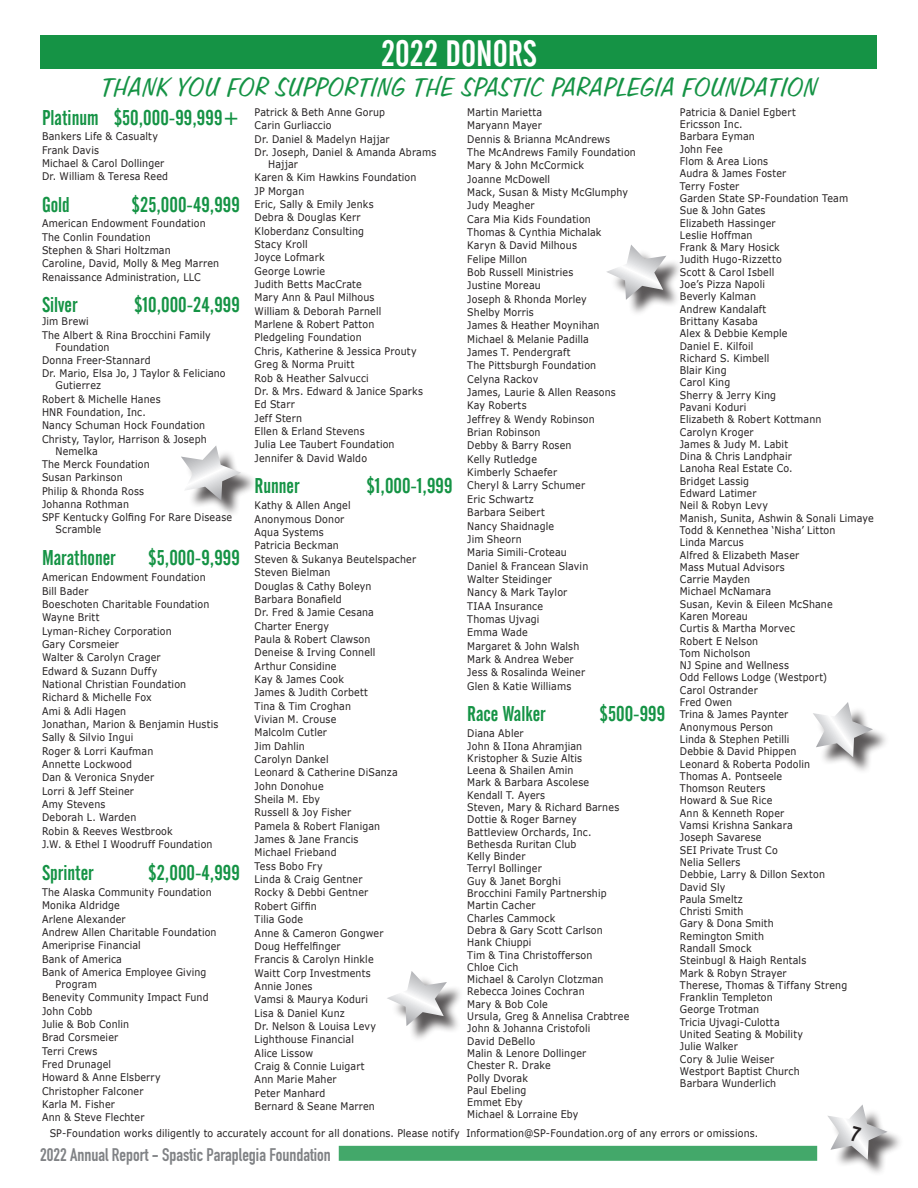
<style>
.page{position:relative;width:918px;height:1188px;background:#fff}
.page>*{position:absolute;margin:0;border:0;box-sizing:border-box;transform-origin:0 0}
.t1{font:36.3px "Alternate Gothic No 2 BT";color:#fff}
.t2{font:30px "Freehand 575 BT Regular B";color:#159345}
.t3{font:21.15px "Alternate Gothic No 2 BT";color:#159345}
.t4{font:700 18px "DIN Condensed";color:#808285}
.t5{font:10.5px/13.4px "Verdana";letter-spacing:.015em;color:#231f20;scale:.9 1}
</style>
<div class="page">
<div style="left:831px;top:1108px;width:74px;height:69px;background:#231f20;opacity:.75"></div>
<div style="left:610px;top:248px;width:74px;height:69px;background:#231f20;opacity:.75"></div>
<svg style="left:606px;top:245px;width:60px;height:55px"></svg>
<div style="left:184px;top:449px;width:74px;height:69px;background:#231f20;opacity:.75"></div>
<svg style="left:181px;top:446px;width:60px;height:55px"></svg>
<div style="left:390px;top:974px;width:74px;height:69px;background:#231f20;opacity:.75"></div>
<svg style="left:387px;top:971px;width:60px;height:55px"></svg>
<div style="left:816px;top:705px;width:74px;height:69px;background:#231f20;opacity:.75"></div>
<svg style="left:813px;top:702px;width:60px;height:55px"></svg>
<div style="left:339px;top:1146px;width:478px;height:15px;background:#43a86a"></div>
<div style="left:40px;top:35px;width:838px;height:34px;background:#159345"></div>
<svg style="left:828px;top:1105px;width:60px;height:55px"></svg>
<h1 class="t1" style="left:381px;top:33px;width:157px">2022 DONORS</h1>
<h2 class="t2" style="left:101px;top:71px;width:718px">THANK YOU FOR SUPPORTING THE SPASTIC PARAPLEGIA FOUNDATION</h2>
<h3 class="t3" style="left:42px;top:106px;width:200px">Platinum $50,000-99,999+</h3>
<p class="t5" style="left:42px;top:130px;width:142px">Bankers Life &amp; Casualty<br>Frank Davis<br>Michael &amp; Carol Dollinger<br>Dr. William &amp; Teresa Reed</p>
<h3 class="t3" style="left:42px;top:193px;width:29px">Gold</h3>
<h3 class="t3" style="left:132px;top:193px;width:110px">$25,000-49,999</h3>
<p class="t5" style="left:42px;top:217px;width:198px">American Endowment Foundation<br>The Conlin Foundation<br>Stephen &amp; Shari Holtzman<br>Caroline, David, Molly &amp; Meg Marren<br>Renaissance Administration, LLC</p>
<h3 class="t3" style="left:42px;top:293px;width:37px">Silver</h3>
<h3 class="t3" style="left:134px;top:293px;width:107px">$10,000-24,999</h3>
<p class="t5" style="left:42px;top:315px;width:189px">Jim Brewi<br>The Albert &amp; Rina Brocchini Family</p>
<p class="t5" style="left:42px;top:340px;width:206px;text-indent:14px">Foundation<br>Donna Freer-Stannard<br>Dr. Mario, Elsa Jo, J Taylor &amp; Feliciano</p>
<p class="t5" style="left:42px;top:379px;width:185px;text-indent:14px">Gutierrez<br>Robert &amp; Michelle Hanes<br>HNR Foundation, Inc.<br>Nancy Schuman Hock Foundation<br>Christy, Taylor, Harrison &amp; Joseph</p>
<p class="t5" style="left:42px;top:444px;width:213px;text-indent:14px">Nemelka<br>The Merck Foundation<br>Susan Parkinson<br>Philip &amp; Rhonda Ross<br>Johanna Rothman<br>SPF Kentucky Golfing For Rare Disease</p>
<p class="t5" style="left:56px;top:523px;width:52px">Scramble</p>
<h3 class="t3" style="left:42px;top:546px;width:75px">Marathoner</h3>
<h3 class="t3" style="left:148px;top:546px;width:93px">$5,000-9,999</h3>
<p class="t5" style="left:42px;top:571px;width:197px">American Endowment Foundation<br>Bill Bader<br>Boeschoten Charitable Foundation<br>Wayne Britt<br>Lyman-Richey Corporation<br>Gary Corsmeier<br>Walter &amp; Carolyn Crager<br>Edward &amp; Suzann Duffy<br>National Christian Foundation<br>Richard &amp; Michelle Fox<br>Ami &amp; Adli Hagen<br>Jonathan, Marion &amp; Benjamin Hustis<br>Sally &amp; Silvio Ingui<br>Roger &amp; Lorri Kaufman<br>Annette Lockwood<br>Dan &amp; Veronica Snyder<br>Lorri &amp; Jeff Steiner<br>Amy Stevens<br>Deborah L. Warden<br>Robin &amp; Reeves Westbrook<br>J.W. &amp; Ethel I Woodruff Foundation</p>
<h3 class="t3" style="left:42px;top:860px;width:53px">Sprinter</h3>
<h3 class="t3" style="left:148px;top:860px;width:93px">$2,000-4,999</h3>
<p class="t5" style="left:42px;top:886px;width:196px">The Alaska Community Foundation<br>Monika Aldridge<br>Arlene Alexander<br>Andrew Allen Charitable Foundation<br>Ameriprise Financial<br>Bank of America<br>Bank of America Employee Giving</p>
<p class="t5" style="left:42px;top:978px;width:187px;text-indent:14px">Program<br>Benevity Community Impact Fund<br>John Cobb<br>Julie &amp; Bob Conlin<br>Brad Corsmeier<br>Terri Crews<br>Fred Drunagel<br>Howard &amp; Anne Elsberry<br>Christopher Falconer<br>Karla M. Fisher<br>Ann &amp; Steve Flechter</p>
<p class="t5" style="left:255px;top:106px;width:203px">Patrick &amp; Beth Anne Gorup<br>Carin Gurliaccio<br>Dr. Daniel &amp; Madelyn Hajjar<br>Dr. Joseph, Daniel &amp; Amanda Abrams</p>
<p class="t5" style="left:255px;top:158px;width:189px;text-indent:14px">Hajjar<br>Karen &amp; Kim Hawkins Foundation<br>JP Morgan<br>Eric, Sally &amp; Emily Jenks<br>Debra &amp; Douglas Kerr<br>Kloberdanz Consulting<br>Stacy Kroll<br>Joyce Lofmark<br>George Lowrie<br>Judith Betts MacCrate<br>Mary Ann &amp; Paul Milhous<br>William &amp; Deborah Parnell<br>Marlene &amp; Robert Patton<br>Pledgeling Foundation<br>Chris, Katherine &amp; Jessica Prouty<br>Greg &amp; Norma Pruitt<br>Rob &amp; Heather Salvucci<br>Dr. &amp; Mrs. Edward &amp; Janice Sparks<br>Ed Starr<br>Jeff Stern<br>Ellen &amp; Erland Stevens<br>Julia Lee Taubert Foundation<br>Jennifer &amp; David Waldo</p>
<h3 class="t3" style="left:255px;top:474px;width:47px">Runner</h3>
<h3 class="t3" style="left:367px;top:474px;width:88px">$1,000-1,999</h3>
<p class="t5" style="left:255px;top:499px;width:181px">Kathy &amp; Allen Angel<br>Anonymous Donor<br>Aqua Systems<br>Patricia Beckman<br>Steven &amp; Sukanya Beutelspacher<br>Steven Bielman<br>Douglas &amp; Cathy Boleyn<br>Barbara Bonafield<br>Dr. Fred &amp; Jamie Cesana<br>Charter Energy<br>Paula &amp; Robert Clawson<br>Deneise &amp; Irving Connell<br>Arthur Considine<br>Kay &amp; James Cook<br>James &amp; Judith Corbett<br>Tina &amp; Tim Croghan<br>Vivian M. Crouse<br>Malcolm Cutler<br>Jim Dahlin<br>Carolyn Dankel<br>Leonard &amp; Catherine DiSanza<br>John Donohue<br>Sheila M. Eby<br>Russell &amp; Joy Fisher<br>Pamela &amp; Robert Flanigan<br>James &amp; Jane Francis<br>Michael Frieband<br>Tess Bobo Fry<br>Linda &amp; Craig Gentner<br>Rocky &amp; Debbi Gentner<br>Robert Giffin<br>Tilia Gode<br>Anne &amp; Cameron Gongwer<br>Doug Heffelfinger<br>Francis &amp; Carolyn Hinkle<br>Waitt Corp Investments<br>Annie Jones<br>Vamsi &amp; Maurya Koduri<br>Lisa &amp; Daniel Kunz<br>Dr. Nelson &amp; Louisa Levy<br>Lighthouse Financial<br>Alice Lissow<br>Craig &amp; Connie Luigart<br>Ann Marie Maher<br>Peter Manhard<br>Bernard &amp; Seane Marren</p>
<p class="t5" style="left:467px;top:105px;width:189px">Martin Marietta<br>Maryann Mayer<br>Dennis &amp; Brianna McAndrews<br>The McAndrews Family Foundation<br>Mary &amp; John McCormick<br>Joanne McDowell<br>Mack, Susan &amp; Misty McGlumphy<br>Judy Meagher<br>Cara Mia Kids Foundation<br>Thomas &amp; Cynthia Michalak<br>Karyn &amp; David Milhous<br>Felipe Millon<br>Bob Russell Ministries<br>Justine Moreau<br>Joseph &amp; Rhonda Morley<br>Shelby Morris<br>James &amp; Heather Moynihan<br>Michael &amp; Melanie Padilla<br>James T. Pendergraft<br>The Pittsburgh Foundation<br>Celyna Rackov<br>James, Laurie &amp; Allen Reasons<br>Kay Roberts<br>Jeffrey &amp; Wendy Robinson<br>Brian Robinson<br>Debby &amp; Barry Rosen<br>Kelly Rutledge<br>Kimberly Schaefer<br>Cheryl &amp; Larry Schumer<br>Eric Schwartz<br>Barbara Seibert<br>Nancy Shaidnagle<br>Jim Sheorn<br>Maria Simili-Croteau<br>Daniel &amp; Francean Slavin<br>Walter Steidinger<br>Nancy &amp; Mark Taylor<br>TIAA Insurance<br>Thomas Ujvagi<br>Emma Wade<br>Margaret &amp; John Walsh<br>Mark &amp; Andrea Weber<br>Jess &amp; Rosalinda Weiner<br>Glen &amp; Katie Williams</p>
<h3 class="t3" style="left:467px;top:702px;width:80px">Race Walker</h3>
<h3 class="t3" style="left:600px;top:702px;width:67px">$500-999</h3>
<p class="t5" style="left:467px;top:727px;width:182px;line-height:12.3px">Diana Abler<br>John &amp; IIona Ahramjian<br>Kristopher &amp; Suzie Altis<br>Leena &amp; Shailen Amin<br>Mark &amp; Barbara Ascolese<br>Kendall T. Ayers<br>Steven, Mary &amp; Richard Barnes<br>Dottie &amp; Roger Barney<br>Battleview Orchards, Inc.<br>Bethesda Ruritan Club<br>Kelly Binder<br>Terryl Bollinger<br>Guy &amp; Janet Borghi<br>Brocchini Family Partnership<br>Martin Cacher<br>Charles Cammock<br>Debra &amp; Gary Scott Carlson<br>Hank Chiuppi<br>Tim &amp; Tina Christofferson<br>Chloe Cich<br>Michael &amp; Carolyn Clotzman<br>Rebecca Joines Cochran<br>Mary &amp; Bob Cole<br>Ursula, Greg &amp; Annelisa Crabtree<br>John &amp; Johanna Cristofoli<br>David DeBello<br>Malin &amp; Lenore Dollinger<br>Chester R. Drake<br>Polly Dvorak<br>Paul Ebeling<br>Emmet Eby<br>Michael &amp; Lorraine Eby</p>
<p class="t5" style="left:680px;top:106px;width:217px;line-height:12.3px">Patricia &amp; Daniel Egbert<br>Ericsson Inc.<br>Barbara Eyman<br>John Fee<br>Flom &amp; Area Lions<br>Audra &amp; James Foster<br>Terry Foster<br>Garden State SP-Foundation Team<br>Sue &amp; John Gates<br>Elizabeth Hassinger<br>Leslie Hoffman<br>Frank &amp; Mary Hosick<br>Judith Hugo-Rizzetto<br>Scott &amp; Carol Isbell<br>Joe’s Pizza Napoli<br>Beverly Kalman<br>Andrew Kandalaft<br>Brittany Kasaba<br>Alex &amp; Debbie Kemple<br>Daniel E. Kilfoil<br>Richard S. Kimbell<br>Blair King<br>Carol King<br>Sherry &amp; Jerry King<br>Pavani Koduri<br>Elizabeth &amp; Robert Kottmann<br>Carolyn Kroger<br>James &amp; Judy M. Labit<br>Dina &amp; Chris Landphair<br>Lanoha Real Estate Co.<br>Bridget Lassig<br>Edward Latimer<br>Neil &amp; Robyn Levy<br>Manish, Sunita, Ashwin &amp; Sonali Limaye<br>Todd &amp; Kennethea ‘Nisha’ Litton<br>Linda Marcus<br>Alfred &amp; Elizabeth Maser<br>Mass Mutual Advisors<br>Carrie Mayden<br>Michael McNamara<br>Susan, Kevin &amp; Eileen McShane<br>Karen Moreau<br>Curtis &amp; Martha Morvec<br>Robert E Nelson<br>Tom Nicholson<br>NJ Spine and Wellness<br>Odd Fellows Lodge (Westport)<br>Carol Ostrander<br>Fred Owen<br>Trina &amp; James Paynter<br>Anonymous Person<br>Linda &amp; Stephen Petilli<br>Debbie &amp; David Phippen<br>Leonard &amp; Roberta Podolin<br>Thomas A. Pontseele<br>Thomson Reuters<br>Howard &amp; Sue Rice<br>Ann &amp; Kenneth Roper<br>Vamsi Krishna Sankara<br>Joseph Savarese<br>SEI Private Trust Co<br>Nelia Sellers<br>Debbie, Larry &amp; Dillon Sexton<br>David Sly<br>Paula Smeltz<br>Christi Smith<br>Gary &amp; Dona Smith<br>Remington Smith<br>Randall Smock<br>Steinbugl &amp; Haigh Rentals<br>Mark &amp; Robyn Strayer<br>Therese, Thomas &amp; Tiffany Streng<br>Franklin Templeton<br>George Trotman<br>Tricia Ujvagi-Culotta<br>United Seating &amp; Mobility<br>Julie Walker<br>Cory &amp; Julie Weiser<br>Westport Baptist Church<br>Barbara Wunderlich</p>
<p class="t5" style="left:50px;top:1126px;width:789px">SP-Foundation works diligently to accurately account for all donations. Please notify Information@SP-Foundation.org of any errors or omissions.</p>
<h3 class="t4" style="left:40px;top:1142px;width:292px">2022 Annual Report - Spastic Paraplegia Foundation</h3>
</div>
